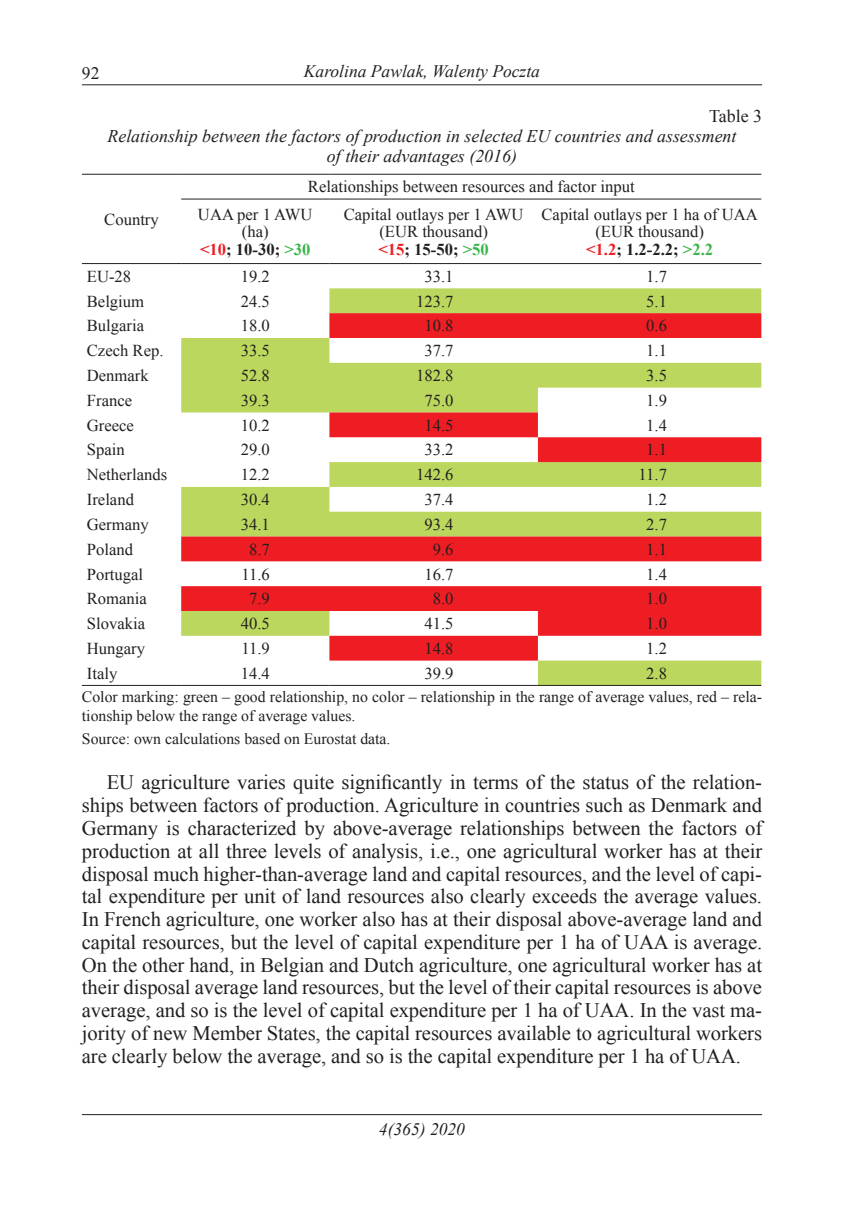
<style>
.page{position:relative;width:844px;height:1206px;background:#fff}
.page>*{position:absolute;margin:0;border:0;box-sizing:border-box;transform-origin:0 0}
.tekst_ang{font:20.65px/22.8px "Times New Roman";letter-spacing:-.005em;color:#231f20;text-align:justify}
.Tabela_tytul{font:italic 17.85px/20.1px "Times New Roman";color:#231f20;text-align:center}
.Tabela_tytul_tabela{font:17.85px "Times New Roman";color:#231f20}
.t1{font:italic 17.5px "Times New Roman";color:#231f20}
.t2{font:17.5px "Times New Roman";color:#231f20}
.tabela{font:16.62px "Times New Roman";color:#231f20}
.tabela-2{font:700 16.62px "Times New Roman";color:#231f20}
.Przypis_rys_tab{font:15.75px/18.4px "Times New Roman";color:#231f20}
.Źrodło_rysunek{font:15.75px "Times New Roman";color:#231f20}
.s1{color:#ee1d23}
.s2{color:#3ab54a}
</style>
<div class="page">
<hr style="left:82px;top:84px;width:679px;height:1px;background:#231f20">
<hr style="left:82px;top:1114px;width:679px;height:1px;background:#231f20">
<svg style="left:181px;top:288px;width:580px;height:397px;fill:#bbd75e"></svg>
<svg style="left:181px;top:313px;width:580px;height:347px"></svg>
<hr style="left:82px;top:174px;width:99px;height:1px;background:#231f20">
<hr style="left:82px;top:263px;width:99px;height:1px;background:#231f20">
<hr style="left:181px;top:174px;width:148px;height:1px;background:#231f20">
<hr style="left:329px;top:174px;width:208px;height:1px;background:#231f20">
<hr style="left:537px;top:174px;width:224px;height:1px;background:#231f20">
<hr style="left:181px;top:199px;width:148px;height:1px;background:#231f20">
<hr style="left:329px;top:199px;width:208px;height:1px;background:#231f20">
<hr style="left:537px;top:199px;width:224px;height:1px;background:#231f20">
<hr style="left:181px;top:263px;width:148px;height:1px;background:#231f20">
<hr style="left:329px;top:263px;width:208px;height:1px;background:#231f20">
<hr style="left:537px;top:263px;width:224px;height:1px;background:#231f20">
<hr style="left:82px;top:685px;width:99px;height:1px;background:#231f20">
<hr style="left:181px;top:685px;width:148px;height:1px;background:#231f20">
<hr style="left:329px;top:685px;width:208px;height:1px;background:#231f20">
<hr style="left:537px;top:685px;width:224px;height:1px;background:#231f20">
<p class="t2" style="left:82px;top:61px;width:19px">92</p>
<p class="t1" style="left:304px;top:59px;width:237px">Karolina Pawlak, Walenty Poczta</p>
<p class="Tabela_tytul_tabela" style="left:709px;top:104px;width:54px">Table 3</p>
<p class="Tabela_tytul" style="left:107px;top:125px;width:630px">Relationship between the factors of production in selected EU countries and assessment of their advantages (2016)</p>
<p class="tabela" style="left:104px;top:208px;width:56px">Country</p>
<p class="tabela" style="left:308px;top:176px;width:328px">Relationships between resources and factor input</p>
<p class="tabela" style="left:198px;top:203px;width:116px">UAA per 1 AWU</p>
<p class="tabela" style="left:242px;top:220px;width:28px">(ha)</p>
<p class="tabela-2" style="left:200px;top:237px;width:112px"><span class="s1">&lt;10</span>; 10-30; <span class="s2">&gt;30</span></p>
<p class="tabela" style="left:343px;top:203px;width:181px">Capital outlays per 1 AWU</p>
<p class="tabela" style="left:379px;top:220px;width:110px">(EUR thousand)</p>
<p class="tabela-2" style="left:378px;top:237px;width:112px"><span class="s1">&lt;15</span>; 15-50; <span class="s2">&gt;50</span></p>
<p class="tabela" style="left:541px;top:203px;width:218px">Capital outlays per 1 ha of UAA</p>
<p class="tabela" style="left:595px;top:220px;width:110px">(EUR thousand)</p>
<p class="tabela-2" style="left:586px;top:237px;width:128px"><span class="s1">&lt;1.2</span>; 1.2-2.2; <span class="s2">&gt;2.2</span></p>
<p class="tabela" style="left:87px;top:265px;width:46px">EU-28</p>
<p class="tabela" style="left:241px;top:265px;width:31px">19.2</p>
<p class="tabela" style="left:424px;top:265px;width:31px">33.1</p>
<p class="tabela" style="left:646px;top:265px;width:22px">1.7</p>
<p class="tabela" style="left:87px;top:290px;width:59px">Belgium</p>
<p class="tabela" style="left:241px;top:290px;width:31px">24.5</p>
<p class="tabela" style="left:416px;top:290px;width:39px">123.7</p>
<p class="tabela" style="left:646px;top:290px;width:22px">5.1</p>
<p class="tabela" style="left:87px;top:314px;width:59px">Bulgaria</p>
<p class="tabela" style="left:241px;top:314px;width:31px">18.0</p>
<p class="tabela" style="left:424px;top:314px;width:31px">10.8</p>
<p class="tabela" style="left:646px;top:314px;width:22px">0.6</p>
<p class="tabela" style="left:87px;top:339px;width:78px">Czech Rep.</p>
<p class="tabela" style="left:241px;top:339px;width:31px">33.5</p>
<p class="tabela" style="left:424px;top:339px;width:31px">37.7</p>
<p class="tabela" style="left:646px;top:339px;width:22px">1.1</p>
<p class="tabela" style="left:87px;top:364px;width:63px">Denmark</p>
<p class="tabela" style="left:241px;top:364px;width:31px">52.8</p>
<p class="tabela" style="left:416px;top:364px;width:39px">182.8</p>
<p class="tabela" style="left:646px;top:364px;width:22px">3.5</p>
<p class="tabela" style="left:87px;top:389px;width:47px">France</p>
<p class="tabela" style="left:241px;top:389px;width:31px">39.3</p>
<p class="tabela" style="left:424px;top:389px;width:31px">75.0</p>
<p class="tabela" style="left:646px;top:389px;width:22px">1.9</p>
<p class="tabela" style="left:87px;top:414px;width:49px">Greece</p>
<p class="tabela" style="left:241px;top:414px;width:31px">10.2</p>
<p class="tabela" style="left:424px;top:414px;width:31px">14.5</p>
<p class="tabela" style="left:646px;top:414px;width:22px">1.4</p>
<p class="tabela" style="left:87px;top:438px;width:39px">Spain</p>
<p class="tabela" style="left:241px;top:438px;width:31px">29.0</p>
<p class="tabela" style="left:424px;top:438px;width:31px">33.2</p>
<p class="tabela" style="left:646px;top:438px;width:22px">1.1</p>
<p class="tabela" style="left:87px;top:463px;width:82px">Netherlands</p>
<p class="tabela" style="left:241px;top:463px;width:31px">12.2</p>
<p class="tabela" style="left:416px;top:463px;width:39px">142.6</p>
<p class="tabela" style="left:638px;top:463px;width:30px">11.7</p>
<p class="tabela" style="left:87px;top:488px;width:49px">Ireland</p>
<p class="tabela" style="left:241px;top:488px;width:31px">30.4</p>
<p class="tabela" style="left:424px;top:488px;width:31px">37.4</p>
<p class="tabela" style="left:646px;top:488px;width:22px">1.2</p>
<p class="tabela" style="left:87px;top:513px;width:63px">Germany</p>
<p class="tabela" style="left:241px;top:513px;width:31px">34.1</p>
<p class="tabela" style="left:424px;top:513px;width:31px">93.4</p>
<p class="tabela" style="left:646px;top:513px;width:22px">2.7</p>
<p class="tabela" style="left:87px;top:538px;width:48px">Poland</p>
<p class="tabela" style="left:249px;top:538px;width:22px">8.7</p>
<p class="tabela" style="left:432px;top:538px;width:22px">9.6</p>
<p class="tabela" style="left:646px;top:538px;width:22px">1.1</p>
<p class="tabela" style="left:87px;top:563px;width:58px">Portugal</p>
<p class="tabela" style="left:241px;top:563px;width:30px">11.6</p>
<p class="tabela" style="left:424px;top:563px;width:31px">16.7</p>
<p class="tabela" style="left:646px;top:563px;width:22px">1.4</p>
<p class="tabela" style="left:87px;top:587px;width:62px">Romania</p>
<p class="tabela" style="left:249px;top:587px;width:22px">7.9</p>
<p class="tabela" style="left:432px;top:587px;width:22px">8.0</p>
<p class="tabela" style="left:646px;top:587px;width:22px">1.0</p>
<p class="tabela" style="left:87px;top:612px;width:60px">Slovakia</p>
<p class="tabela" style="left:241px;top:612px;width:31px">40.5</p>
<p class="tabela" style="left:424px;top:612px;width:31px">41.5</p>
<p class="tabela" style="left:646px;top:612px;width:22px">1.0</p>
<p class="tabela" style="left:87px;top:637px;width:60px">Hungary</p>
<p class="tabela" style="left:241px;top:637px;width:30px">11.9</p>
<p class="tabela" style="left:424px;top:637px;width:31px">14.8</p>
<p class="tabela" style="left:646px;top:637px;width:22px">1.2</p>
<p class="tabela" style="left:87px;top:662px;width:32px">Italy</p>
<p class="tabela" style="left:241px;top:662px;width:31px">14.4</p>
<p class="tabela" style="left:424px;top:662px;width:31px">39.9</p>
<p class="tabela" style="left:646px;top:662px;width:22px">2.8</p>
<p class="Przypis_rys_tab" style="left:82px;top:687px;width:681px">Color marking: green – good relationship, no color – relationship in the range of average values, red – rela&shy;tionship below the range of average values.</p>
<p class="Źrodło_rysunek" style="left:82px;top:728px;width:310px">Source: own calculations based on Eurostat data.</p>
<p class="tekst_ang" style="left:82px;top:770px;width:681px;text-indent:25px">EU agriculture varies quite significantly in terms of the status of the relation&shy;ships between factors of production. Agriculture in countries such as Denmark and Germany is characterized by above-average relationships between the factors of production at all three levels of analysis, i.e., one agricultural worker has at their disposal much higher-than-average land and capital resources, and the level of capi&shy;tal expenditure per unit of land resources also clearly exceeds the average values.<br>In French agriculture, one worker also has at their disposal above-average land and capital resources, but the level of capital expenditure per 1 ha of UAA is average.<br>On the other hand, in Belgian and Dutch agriculture, one agricultural worker has at their disposal average land resources, but the level of their capital resources is above average, and so is the level of capital expenditure per 1 ha of UAA. In the vast ma&shy;jority of new Member States, the capital resources available to agricultural workers are clearly below the average, and so is the capital expenditure per 1 ha of UAA.</p>
<p class="t1" style="left:379px;top:1117px;width:88px">4(365) 2020</p>
</div>
